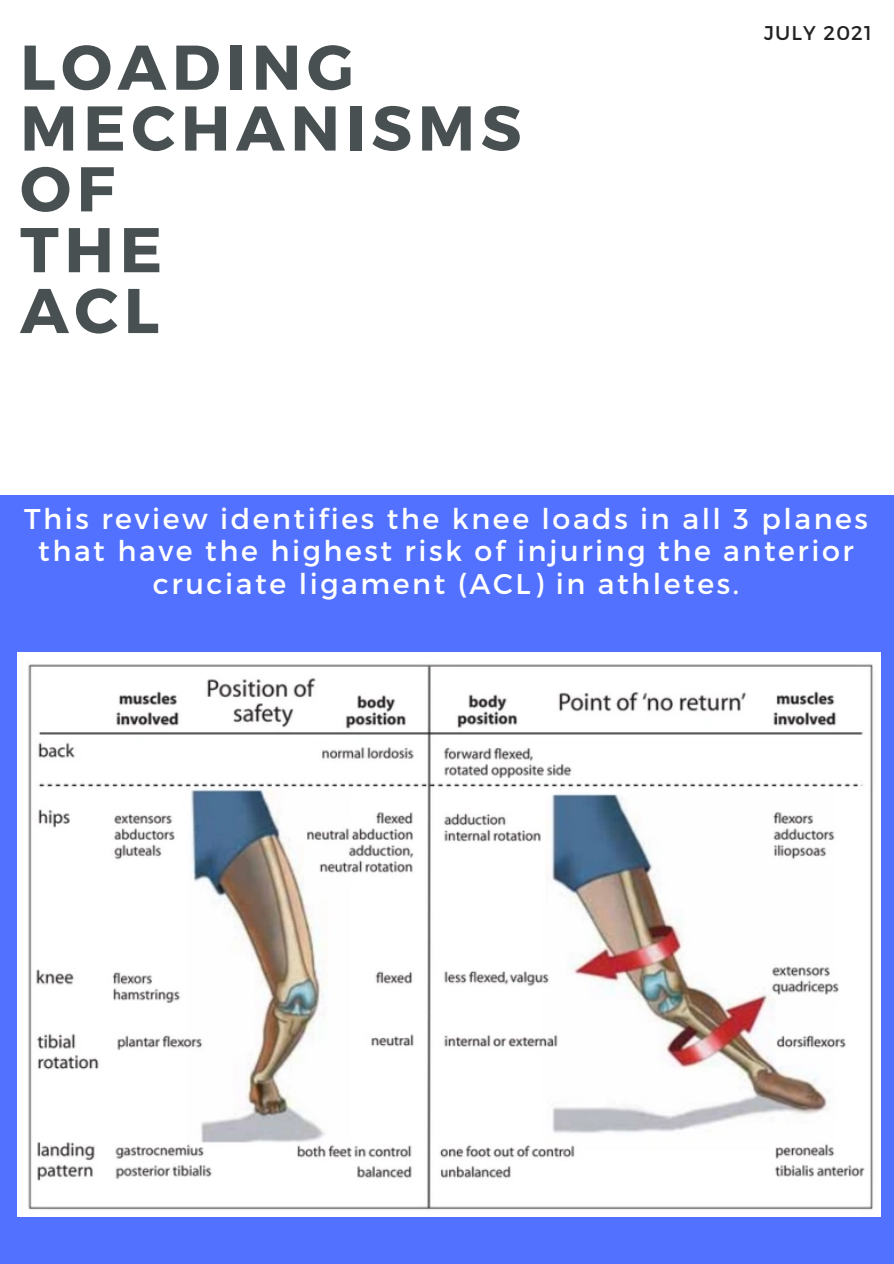
<style>
.page{position:relative;width:894px;height:1264px;background:#fff}
.page>*{position:absolute;margin:0;border:0;box-sizing:border-box;transform-origin:0 0}
.t1{font:700 63px "Montserrat";letter-spacing:.09em;color:#495052}
.t2{font:28.5px/32.7px "Montserrat";letter-spacing:.09em;color:#fff;text-align:center}
.t3{font:19.8px "Montserrat";letter-spacing:.06em;color:#222}
</style>
<div class="page">
<div style="left:0;top:495px;width:893px;height:768px;background:#5271ff"></div>
<img style="left:17px;top:653px;width:863px;height:563px">
<p class="t1" style="left:20px;top:26px;width:335px">LOADING</p>
<p class="t1" style="left:20px;top:87px;width:502px">MECHANISMS</p>
<p class="t1" style="left:20px;top:148px;width:96px">OF</p>
<p class="t1" style="left:20px;top:209px;width:143px">THE</p>
<p class="t1" style="left:20px;top:270px;width:140px">ACL</p>
<p class="t3" style="left:763px;top:20px;width:109px">JULY 2021</p>
<p class="t2" style="left:24px;top:501px;width:845px">This review identifies the knee loads in all 3 planes that have the highest risk of injuring the anterior cruciate ligament (ACL) in athletes.</p>
</div>
